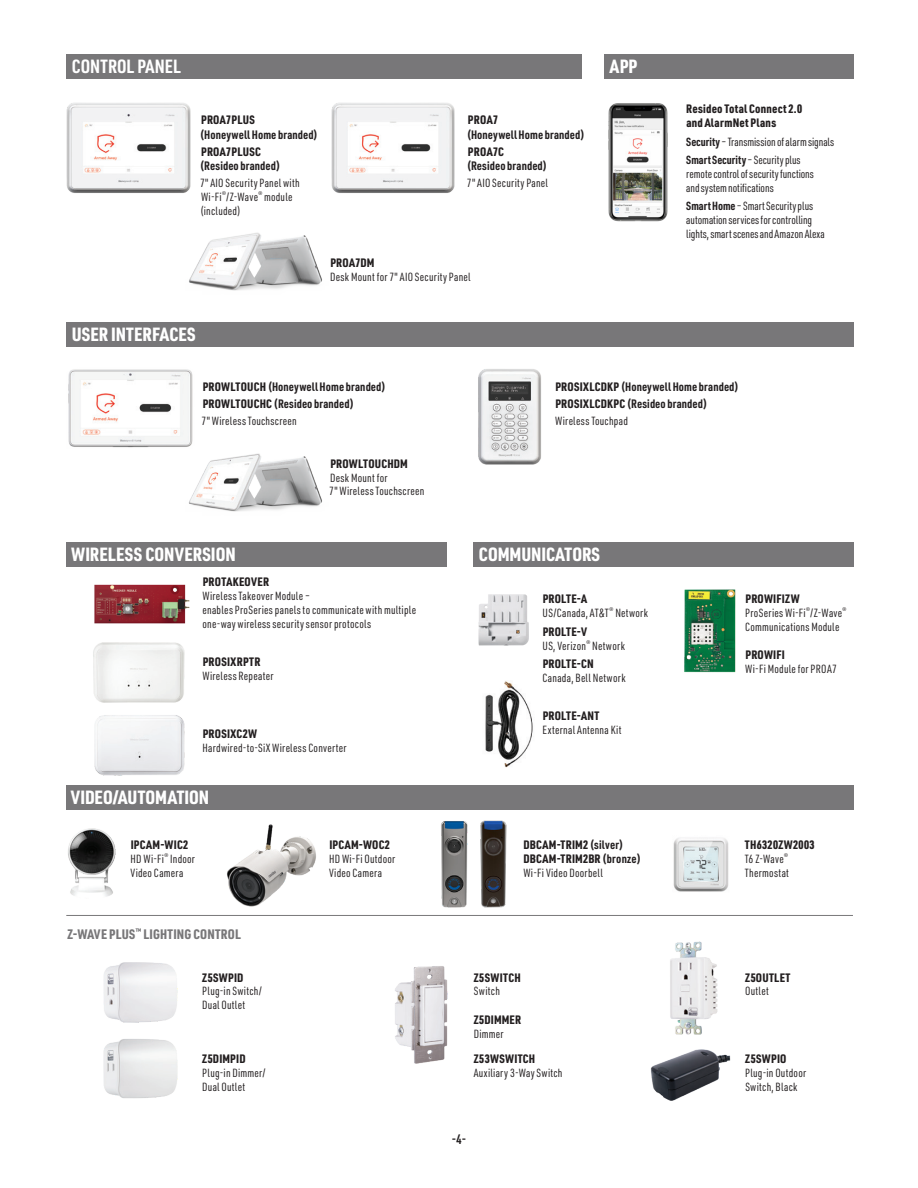
<style>
.page{position:relative;width:918px;height:1188px;background:#fff}
.page>*{position:absolute;margin:0;border:0;box-sizing:border-box;transform-origin:0 0}
.Datasheet__Title_1{font:900 18.75px "URWDIN Cond";letter-spacing:.005em;color:#fff}
.Datasheet__Title_1-2{font:700 18.75px "URWDIN Cond";letter-spacing:.005em;color:#fff}
.Datasheet__Title_1-3{font:900 13.5px "URWDIN Cond";letter-spacing:.02em;color:#787779}
.t1{font:600 13.5px "URWDIN Cond";color:#231f20}
.AtAGlance_product_he{font:900 12px/14.4px "URWDIN Cond";letter-spacing:.025em;color:#231f20}
.AtAGlance_product_he-2{font:700 12px/14.4px "URWDIN Cond";letter-spacing:.01em;color:#231f20}
.AtAGlance_product_de{font:11.7px/14px "URWDIN Cond";letter-spacing:.02em;color:#231f20}
.AtAGlance_product_de-2{font:11.7px/14px "URWDIN Cond";color:#231f20}
.s1{font-weight:900}
.s2{font-weight:700}
</style>
<div class="page">
<hr style="left:66px;top:915px;width:787px;height:1px;background:#787779">
<img style="left:478px;top:369px;width:63px;height:96px">
<img style="left:189px;top:233px;width:133px;height:58px">
<img style="left:189px;top:453px;width:133px;height:59px">
<img style="left:68px;top:369px;width:125px;height:79px">
<img style="left:478px;top:594px;width:51px;height:51px">
<img style="left:485px;top:681px;width:48px;height:87px">
<img style="left:684px;top:589px;width:52px;height:84px">
<img style="left:94px;top:584px;width:96px;height:40px">
<img style="left:94px;top:715px;width:91px;height:61px">
<img style="left:608px;top:103px;width:60px;height:119px">
<img style="left:103px;top:1039px;width:75px;height:59px">
<img style="left:104px;top:962px;width:74px;height:60px">
<img style="left:673px;top:838px;width:56px;height:54px">
<img style="left:68px;top:828px;width:47px;height:69px">
<img style="left:395px;top:966px;width:53px;height:98px">
<img style="left:670px;top:941px;width:48px;height:94px">
<img style="left:651px;top:1050px;width:79px;height:51px">
<img style="left:66px;top:103px;width:125px;height:90px">
<div style="left:66px;top:54px;width:516px;height:25px;background:#787779"></div>
<div style="left:66px;top:322px;width:787px;height:25px;background:#787779"></div>
<div style="left:473px;top:542px;width:380px;height:25px;background:#787779"></div>
<div style="left:604px;top:54px;width:249px;height:25px;background:#787779"></div>
<div style="left:66px;top:542px;width:380px;height:25px;background:#787779"></div>
<div style="left:66px;top:785px;width:787px;height:25px;background:#787779"></div>
<img style="left:331px;top:103px;width:124px;height:90px">
<img style="left:93px;top:642px;width:92px;height:61px">
<img style="left:227px;top:824px;width:89px;height:83px">
<img style="left:480px;top:821px;width:27px;height:87px">
<img style="left:441px;top:821px;width:26px;height:86px">
<p class="Datasheet__Title_1-2" style="left:72px;top:53px;width:110px">CONTROL PANEL</p>
<p class="AtAGlance_product_he-2" style="left:200px;top:112px;width:119px"><span class="s1">PROA7PLUS<br></span>(Honeywell Home branded)</p>
<p class="AtAGlance_product_he-2" style="left:200px;top:144px;width:81px"><span class="s1">PROA7PLUSC </span>(Resideo branded)</p>
<p class="AtAGlance_product_de" style="left:200px;top:176px;width:101px">7" AIO Security Panel with<br>Wi-Fi<sup>®</sup>/Z-Wave<sup>®</sup> module (included)</p>
<p class="AtAGlance_product_he-2" style="left:467px;top:112px;width:119px"><span class="s1">PROA7<br></span>(Honeywell Home branded)</p>
<p class="AtAGlance_product_he-2" style="left:467px;top:144px;width:81px"><span class="s1">PROA7C<br></span>(Resideo branded)</p>
<p class="AtAGlance_product_de" style="left:467px;top:176px;width:83px">7" AIO Security Panel</p>
<p class="AtAGlance_product_he" style="left:330px;top:255px;width:46px">PROA7DM</p>
<p class="AtAGlance_product_de" style="left:330px;top:269px;width:142px">Desk Mount for 7" AIO Security Panel</p>
<p class="Datasheet__Title_1" style="left:72px;top:321px;width:125px">USER INTERFACES</p>
<p class="Datasheet__Title_1" style="left:610px;top:53px;width:29px">APP</p>
<p class="AtAGlance_product_he" style="left:686px;top:101px;width:117px">Resideo Total Connect 2.0 and AlarmNet Plans</p>
<p class="AtAGlance_product_de-2" style="left:686px;top:134px;width:150px"><span class="s2">Security</span> – Transmission of alarm signals</p>
<p class="AtAGlance_product_de-2" style="left:686px;top:152px;width:129px"><span class="s2">Smart Security</span> – Security plus remote control of security functions and system notifications</p>
<p class="AtAGlance_product_de-2" style="left:686px;top:198px;width:140px"><span class="s2">Smart Home</span> – Smart Security plus automation services for controlling lights, smart scenes and Amazon Alexa</p>
<p class="AtAGlance_product_he-2" style="left:203px;top:379px;width:184px"><span class="s1">PROWLTOUCH</span> (Honeywell Home branded)</p>
<p class="AtAGlance_product_he-2" style="left:203px;top:396px;width:153px"><span class="s1">PROWLTOUCHC</span> (Resideo branded)</p>
<p class="AtAGlance_product_de" style="left:202px;top:414px;width:97px">7" Wireless Touchscreen</p>
<p class="Datasheet__Title_1" style="left:71px;top:542px;width:166px">WIRELESS CONVERSION</p>
<p class="AtAGlance_product_he" style="left:330px;top:456px;width:79px">PROWLTOUCHDM</p>
<p class="AtAGlance_product_de" style="left:329px;top:470px;width:97px;line-height:13.5px">Desk Mount for<br>7" Wireless Touchscreen</p>
<p class="AtAGlance_product_he" style="left:203px;top:574px;width:68px">PROTAKEOVER</p>
<p class="AtAGlance_product_de" style="left:203px;top:589px;width:215px">Wireless Takeover Module –<br>enables ProSeries panels to communicate with multiple one-way wireless security sensor protocols</p>
<p class="AtAGlance_product_he" style="left:203px;top:654px;width:59px">PROSIXRPTR</p>
<p class="AtAGlance_product_de" style="left:203px;top:668px;width:73px">Wireless Repeater</p>
<p class="AtAGlance_product_he" style="left:203px;top:726px;width:56px">PROSIXC2W</p>
<p class="AtAGlance_product_de" style="left:203px;top:741px;width:146px">Hardwired-to-SiX Wireless Converter</p>
<p class="Datasheet__Title_1" style="left:71px;top:784px;width:140px">VIDEO/AUTOMATION</p>
<p class="AtAGlance_product_he" style="left:131px;top:837px;width:59px">IPCAM-WIC2</p>
<p class="AtAGlance_product_de" style="left:131px;top:851px;width:66px">HD Wi-Fi<sup>®</sup> Indoor<br>Video Camera</p>
<p class="Datasheet__Title_1-3" style="left:68px;top:925px;width:175px">Z-WAVE PLUS<sup>™</sup> LIGHTING CONTROL</p>
<p class="AtAGlance_product_he" style="left:202px;top:970px;width:43px">Z5SWPID</p>
<p class="AtAGlance_product_de" style="left:202px;top:984px;width:61px">Plug-in Switch/<br>Dual Outlet</p>
<p class="AtAGlance_product_he" style="left:202px;top:1051px;width:45px">Z5DIMPID</p>
<p class="AtAGlance_product_de" style="left:202px;top:1065px;width:65px">Plug-in Dimmer/<br>Dual Outlet</p>
<p class="AtAGlance_product_he" style="left:329px;top:837px;width:62px">IPCAM-WOC2</p>
<p class="AtAGlance_product_de" style="left:329px;top:851px;width:68px">HD Wi-Fi Outdoor<br>Video Camera</p>
<p class="AtAGlance_product_he-2" style="left:555px;top:379px;width:185px"><span class="s1">PROSIXLCDKP</span> (Honeywell Home branded)</p>
<p class="AtAGlance_product_he-2" style="left:555px;top:396px;width:153px"><span class="s1">PROSIXLCDKPC</span> (Resideo branded)</p>
<p class="AtAGlance_product_de" style="left:555px;top:414px;width:74px">Wireless Touchpad</p>
<p class="Datasheet__Title_1" style="left:479px;top:542px;width:123px">COMMUNICATORS</p>
<p class="AtAGlance_product_he" style="left:543px;top:591px;width:46px">PROLTE-A</p>
<p class="AtAGlance_product_de" style="left:543px;top:605px;width:107px">US/Canada, AT&amp;T<sup>®</sup> Network</p>
<p class="AtAGlance_product_he" style="left:543px;top:624px;width:46px">PROLTE-V</p>
<p class="AtAGlance_product_de" style="left:543px;top:638px;width:84px">US, Verizon<sup>®</sup> Network</p>
<p class="AtAGlance_product_he" style="left:543px;top:656px;width:53px">PROLTE-CN</p>
<p class="AtAGlance_product_de" style="left:543px;top:671px;width:85px">Canada, Bell Network</p>
<p class="AtAGlance_product_he" style="left:543px;top:708px;width:58px">PROLTE-ANT</p>
<p class="AtAGlance_product_de" style="left:543px;top:723px;width:80px">External Antenna Kit</p>
<p class="AtAGlance_product_he" style="left:524px;top:837px;width:101px">DBCAM-TRIM2 <span class="s2">(silver)</span></p>
<p class="AtAGlance_product_he" style="left:524px;top:851px;width:119px">DBCAM-TRIM2BR <span class="s2">(bronze)</span></p>
<p class="AtAGlance_product_de" style="left:523px;top:866px;width:81px">Wi-Fi Video Doorbell</p>
<p class="AtAGlance_product_he" style="left:474px;top:970px;width:48px">Z5SWITCH</p>
<p class="AtAGlance_product_de" style="left:474px;top:984px;width:27px">Switch</p>
<p class="AtAGlance_product_he" style="left:474px;top:1012px;width:49px">Z5DIMMER</p>
<p class="AtAGlance_product_de" style="left:474px;top:1026px;width:31px">Dimmer</p>
<p class="AtAGlance_product_he" style="left:474px;top:1051px;width:63px">Z53WSWITCH</p>
<p class="AtAGlance_product_de" style="left:474px;top:1065px;width:90px">Auxiliary 3-Way Switch</p>
<p class="t1" style="left:452px;top:1130px;width:16px">-4-</p>
<p class="AtAGlance_product_he" style="left:745px;top:591px;width:56px">PROWIFIZW</p>
<p class="AtAGlance_product_de" style="left:745px;top:605px;width:103px">ProSeries Wi-Fi<sup>®</sup>/Z-Wave<sup>®<br></sup>Communications Module</p>
<p class="AtAGlance_product_he" style="left:745px;top:647px;width:41px">PROWIFI</p>
<p class="AtAGlance_product_de" style="left:745px;top:662px;width:93px">Wi-Fi Module for PROA7</p>
<p class="AtAGlance_product_he" style="left:745px;top:837px;width:71px">TH6320ZW2003</p>
<p class="AtAGlance_product_de" style="left:745px;top:851px;width:46px">T6 Z-Wave<sup>®<br></sup>Thermostat</p>
<p class="AtAGlance_product_he" style="left:745px;top:970px;width:47px">Z5OUTLET</p>
<p class="AtAGlance_product_de" style="left:745px;top:984px;width:25px">Outlet</p>
<p class="AtAGlance_product_he" style="left:745px;top:1051px;width:43px">Z5SWPIO</p>
<p class="AtAGlance_product_de" style="left:745px;top:1065px;width:62px">Plug-in Outdoor<br>Switch, Black</p>
</div>
